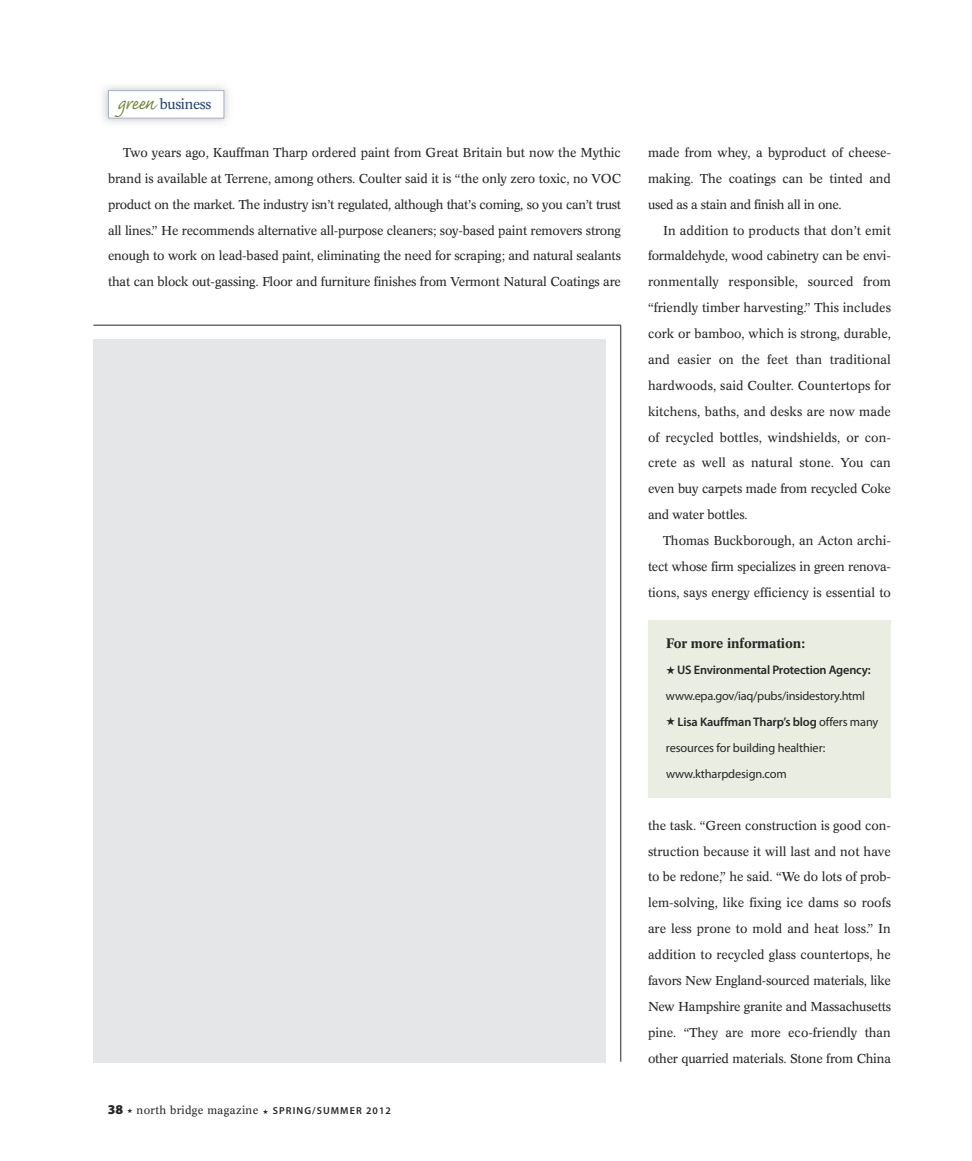
<style>
.page{position:relative;width:972px;height:1161px;background:#fff}
.page>*{position:absolute;margin:0;border:0;box-sizing:border-box;transform-origin:0 0}
.t1{font:14.25px "Concorde BE";letter-spacing:-.02em;color:#254170}
.t2{font:500 13.5px "Concorde BE";letter-spacing:-.01em;color:#272627}
.t3{font:12.75px/25.8px "Concorde BE";letter-spacing:-.015em;color:#272627;text-align:justify}
.t4{font:12.3px/26px "Myriad Pro";letter-spacing:-.01em;color:#272627}
.t5{font:11.25px "Concorde BE";letter-spacing:.03em;color:#272627}
.s1{font-family:"Caflisch Script MM 406 wt";font-size:23.4px;color:#708438}
.s2{font-weight:600}
.s3{font-family:"Myriad Pro";font-weight:900;font-size:13.5px}
.s4{font-family:"Myriad Pro";font-weight:600;font-size:10.2px}
</style>
<div class="page">
<img style="left:103px;top:86px;width:126px;height:37px">
<div style="left:109px;top:91px;width:114px;height:27px;background:#fff"></div>
<div style="left:108px;top:90px;width:116px;height:29px;border:1px solid #a8b3c6"></div>
<div style="left:93px;top:339px;width:513px;height:724px;background:#e5e6e7"></div>
<hr style="left:620px;top:325px;width:1px;height:737px;background:#272627">
<hr style="left:93px;top:325px;width:528px;height:1px;background:#272627">
<div style="left:648px;top:621px;width:243px;height:177px;background:#eaede1"></div>
<p class="t1" style="left:117px;top:98px;width:96px"><span class="s1">green</span> business</p>
<p class="t3" style="left:108px;top:141px;width:515px;text-indent:15px">Two years ago, Kauffman Tharp ordered paint from Great Britain but now the Mythic brand is available at Terrene, among others. Coulter said it is “the only zero toxic, no VOC product on the market. The industry isn’t regulated, although that’s coming, so you can’t trust all lines.” He recommends alternative all-purpose cleaners; soy-based paint removers strong enough to work on lead-based paint, eliminating the need for scraping; and natural sealants that can block out-gassing. Floor and furniture finishes from Vermont Natural Coatings are</p>
<p class="t3" style="left:648px;top:141px;width:245px">made from whey, a byproduct of cheese&shy;making. The coatings can be tinted and used as a stain and finish all in one.</p>
<p class="t3" style="left:648px;top:218px;width:245px;text-indent:15px">In addition to products that don’t emit formaldehyde, wood cabinetry can be envi&shy;ronmentally responsible, sourced from “friendly timber harvesting.” This includes cork or bamboo, which is strong, durable, and easier on the feet than traditional hardwoods, said Coulter. Countertops for kitchens, baths, and desks are now made of recycled bottles, windshields, or con&shy;crete as well as natural stone. You can even buy carpets made from recycled Coke and water bottles.</p>
<p class="t3" style="left:648px;top:529px;width:245px;text-indent:15px">Thomas Buckborough, an Acton archi&shy;tect whose firm specializes in green renova&shy;tions, says energy efficiency is essential to</p>
<p class="t2" style="left:666px;top:638px;width:141px">For more information:</p>
<p class="t4" style="left:666px;top:658px;width:206px">★ <span class="s2">US Environmental Protection Agency: </span>www.epa.gov/iaq/pubs/insidestory.html</p>
<p class="t4" style="left:666px;top:710px;width:214px">★ <span class="s2">Lisa Kauffman Tharp’s blog</span> offers many resources for building healthier: www.ktharpdesign.com</p>
<p class="t5" style="left:108px;top:1106px;width:285px"><span class="s3">38</span> ★ north bridge magazine ★ <span class="s4">SPRING/SUMMER 2012</span></p>
<p class="t3" style="left:648px;top:813px;width:245px">the task. “Green construction is good con&shy;struction because it will last and not have to be redone,” he said. “We do lots of prob&shy;lem-solving, like fixing ice dams so roofs are less prone to mold and heat loss.” In addition to recycled glass countertops, he favors New England-sourced materials, like New Hampshire granite and Massachusetts pine. “They are more eco-friendly than other quarried materials. Stone from China</p>
</div>
